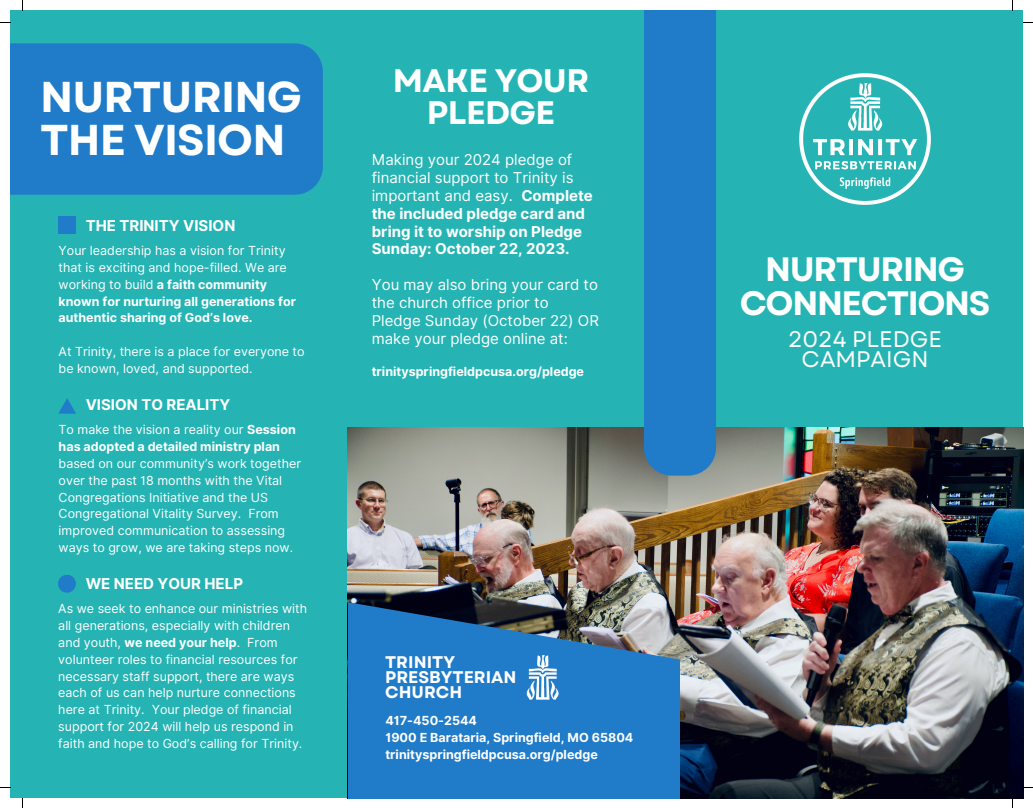
<style>
.page{position:relative;width:1033px;height:808px;background:#fff}
.page>*{position:absolute;margin:0;border:0;box-sizing:border-box;transform-origin:0 0}
.t1{font:700 43.12px "Garet";letter-spacing:-.02em;color:#fff}
.t2{font:700 33.75px/33.8px "Garet";letter-spacing:-.04em;color:#fff;text-align:center}
.t3{font:700 32.5px "Garet";letter-spacing:-.02em;color:#fff}
.t4{font:22.5px/19.8px "Garet";color:#fff;text-align:center}
.t5{font:700 16.88px/15px "Garet";color:#fff}
.t6{font:700 15px/17.8px "Inter";color:#fff}
.t7{font:15px/17.8px "Inter";color:#fff}
.t8{font:12.5px/16.9px "Inter";color:#fff}
.t9{font:700 12.5px "Inter";color:#fff}
.s1{font-weight:700}
.s2{font-weight:400}
</style>
<div class="page">
<div style="left:10px;top:10px;width:1013px;height:788px;background:#25b4b3"></div>
<img style="left:348px;top:427px;width:675px;height:371px">
<div style="left:58px;top:216px;width:18px;height:18px;background:#207bc8"></div>
<div style="left:58px;top:574px;width:18px;height:18px;background:#207bc8;border-radius:50%"></div>
<div style="left:644px;top:10px;width:72px;height:465px;background:#207bc8"></div>
<div style="left:10px;top:43px;width:313px;height:152px;background:#207bc8"></div>
<img style="left:799px;top:73px;width:132px;height:132px">
<svg style="left:348px;top:602px;width:332px;height:196px;background:#2a77b9"></svg>
<img style="left:526px;top:652px;width:33px;height:51px">
<svg style="left:59px;top:398px;width:17px;height:15px"></svg>
<p class="t1" style="left:40px;top:66px;width:263px">NURTURING</p>
<p class="t1" style="left:40px;top:109px;width:247px">THE VISION</p>
<p class="t6" style="left:86px;top:216px;width:151px">THE TRINITY VISION</p>
<p class="t8" style="left:59px;top:242px;width:239px">Your leadership has a vision for Trinity that is exciting and hope-filled. We are working to build <span class="s1">a faith community known for nurturing all generations for authentic sharing of God’s love.</span></p>
<p class="t8" style="left:59px;top:343px;width:247px">At Trinity, there is a place for everyone to be known, loved, and supported.</p>
<p class="t6" style="left:86px;top:395px;width:146px">VISION TO REALITY</p>
<p class="t8" style="left:59px;top:421px;width:244px">To make the vision a reality our <span class="s1">Session has adopted a detailed ministry plan </span>based on our community’s work together over the past 18 months with the Vital Congregations Initiative and the US Congregational Vitality Survey. From improved communication to assessing ways to grow, we are taking steps now.</p>
<p class="t6" style="left:86px;top:574px;width:159px">WE NEED YOUR HELP</p>
<p class="t8" style="left:58px;top:600px;width:250px">As we seek to enhance our ministries with all generations, especially with children and youth, <span class="s1">we need your help</span>. From volunteer roles to financial resources for necessary staff support, there are ways each of us can help nurture connections here at Trinity. Your pledge of financial support for 2024 will help us respond in faith and hope to God’s calling for Trinity.</p>
<p class="t3" style="left:393px;top:58px;width:198px">MAKE YOUR</p>
<p class="t3" style="left:427px;top:90px;width:130px">PLEDGE</p>
<p class="t6" style="left:372px;top:151px;width:223px"><span class="s2">Making your 2024 pledge of financial support to Trinity is important and easy.</span> Complete the included pledge card and bring it to worship on Pledge<br>Sunday: October 22, 2023.</p>
<p class="t7" style="left:372px;top:276px;width:228px">You may also bring your card to the church office prior to</p>
<p class="t7" style="left:372px;top:311px;width:229px">Pledge Sunday (October 22) OR</p>
<p class="t7" style="left:372px;top:329px;width:198px">make your pledge online at:</p>
<p class="t9" style="left:372px;top:364px;width:214px">trinityspringfieldpcusa.org/pledge</p>
<p class="t5" style="left:385px;top:655px;width:133px">TRINITY<br>PRESBYTERIAN<br>CHURCH</p>
<p class="t9" style="left:385px;top:712px;width:93px">417-450-2544</p>
<p class="t9" style="left:385px;top:729px;width:249px">1900 E Barataria, Springfield, MO 65804</p>
<p class="t9" style="left:385px;top:746px;width:214px">trinityspringfieldpcusa.org/pledge</p>
<p class="t2" style="left:739px;top:252px;width:252px">NURTURING<br>CONNECTIONS</p>
<p class="t4" style="left:788px;top:329px;width:155px">2024 PLEDGE<br>CAMPAIGN</p>
</div>
